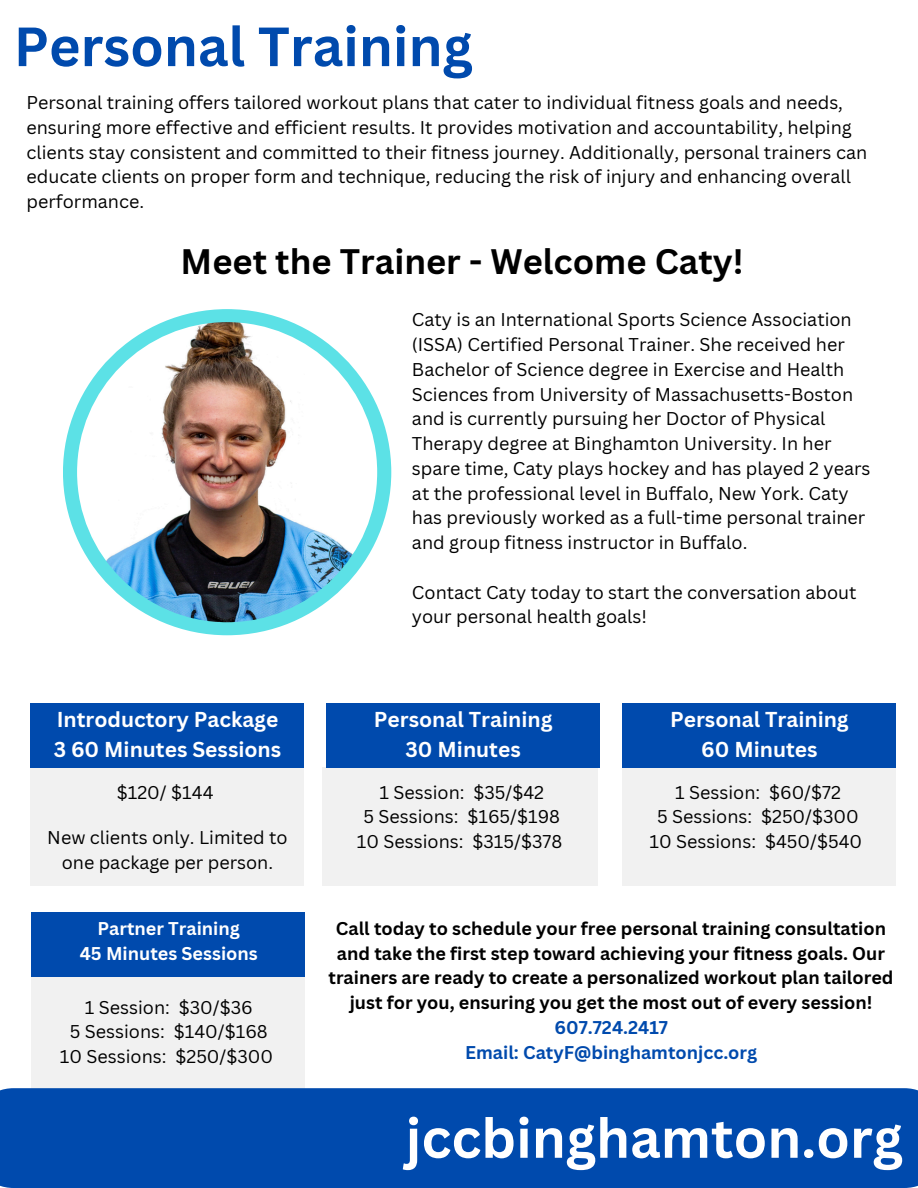
<style>
.page{position:relative;width:918px;height:1188px;background:#fff}
.page>*{position:absolute;margin:0;border:0;box-sizing:border-box;transform-origin:0 0}
.t1{font:700 54px "Canva Sans";color:#fff}
.t2{font:700 54px "Canva Sans";color:#004aad}
.t3{font:700 34.5px "Canva Sans";color:#000}
.t4{font:700 21px/29.2px "Canva Sans";color:#fff;text-align:center}
.t5{font:18px/24.8px "Canva Sans";color:#000}
.t6{font:700 18px/24.8px "Canva Sans";color:#000;text-align:center}
.t7{font:700 18px/24.8px "Canva Sans";color:#fff;text-align:center}
.s1{color:#004aad}
</style>
<div class="page">
<div style="left:322px;top:768px;width:276px;height:118px;background:#f1f1f1"></div>
<div style="left:326px;top:703px;width:273px;height:65px;background:#004aad"></div>
<div style="left:622px;top:768px;width:273px;height:118px;background:#f1f1f1"></div>
<div style="left:622px;top:703px;width:273px;height:65px;background:#004aad"></div>
<div style="left:30px;top:768px;width:273px;height:118px;background:#f1f1f1"></div>
<div style="left:30px;top:703px;width:273px;height:65px;background:#004aad"></div>
<div style="left:32px;top:977px;width:273px;height:119px;background:#f1f1f1"></div>
<div style="left:32px;top:912px;width:273px;height:65px;background:#004aad"></div>
<div style="left:63px;top:309px;width:328px;height:326px;background:#5ce1e6;border-radius:50%"></div>
<img style="left:77px;top:322px;width:300px;height:300px;border-radius:50%">
<div style="left:0;top:1088px;width:918px;height:100px;background:#004aad"></div>
<p class="t2" style="left:14px;top:8px;width:461px">Personal Training</p>
<h2 class="t5" style="left:26px;top:90px;width:842px">Personal training offers tailored workout plans that cater to individual fitness goals and needs, ensuring more effective and efficient results. It provides motivation and accountability, helping clients stay consistent and committed to their fitness journey. Additionally, personal trainers can educate clients on proper form and technique, reducing the risk of injury and enhancing overall performance.</h2>
<p class="t3" style="left:181px;top:237px;width:565px">Meet the Trainer - Welcome Caty!</p>
<p class="t4" style="left:54px;top:705px;width:229px;text-align:left">Introductory Package<br>3 60 Minutes Sessions</p>
<h3 class="t5" style="left:117px;top:779px;width:98px">$120/ $144</h3>
<p class="t5" style="left:47px;top:825px;width:242px;text-align:center">New clients only. Limited to one package per person.</p>
<p class="t7" style="left:80px;top:916px;width:179px">Partner Training<br>45 Minutes Sessions</p>
<p class="t5" style="left:85px;top:994px;width:169px">1 Session: $30/$36</p>
<p class="t5" style="left:70px;top:1019px;width:200px">5 Sessions: $140/$168</p>
<h4 class="t5" style="left:60px;top:1044px;width:215px">10 Sessions: $250/$300</h4>
<h4 class="t5" style="left:412px;top:307px;width:460px">Caty is an International Sports Science Association (ISSA) Certified Personal Trainer. She received her Bachelor of Science degree in Exercise and Health Sciences from University of Massachusetts-Boston and is currently pursuing her Doctor of Physical Therapy degree at Binghamton University. In her spare time, Caty plays hockey and has played 2 years at the professional level in Buffalo, New York. Caty has previously worked as a full-time personal trainer and group fitness instructor in Buffalo.</h4>
<p class="t5" style="left:412px;top:579px;width:446px">Contact Caty today to start the conversation about your personal health goals!</p>
<p class="t4" style="left:374px;top:705px;width:180px">Personal Training<br>30 Minutes</p>
<p class="t5" style="left:379px;top:779px;width:166px">1 Session: $35/$42</p>
<p class="t5" style="left:364px;top:804px;width:198px">5 Sessions: $165/$198</p>
<h3 class="t5" style="left:357px;top:829px;width:207px">10 Sessions: $315/$378</h3>
<p class="t4" style="left:670px;top:705px;width:180px">Personal Training<br>60 Minutes</p>
<p class="t5" style="left:675px;top:779px;width:167px">1 Session: $60/$72</p>
<h3 class="t5" style="left:657px;top:804px;width:203px">5 Sessions: $250/$300</h3>
<p class="t5" style="left:649px;top:829px;width:214px">10 Sessions: $450/$540</p>
<p class="t6" style="left:328px;top:916px;width:567px">Call today to schedule your free personal training consultation and take the first step toward achieving your fitness goals. Our trainers are ready to create a personalized workout plan tailored just for you, ensuring you get the most out of every session!<br><span class="s1">607.724.2417<br>Email: CatyF@binghamtonjcc.org</span></p>
<h1 class="t1" style="left:406px;top:1100px;width:499px">jccbinghamton.org</h1>
</div>
